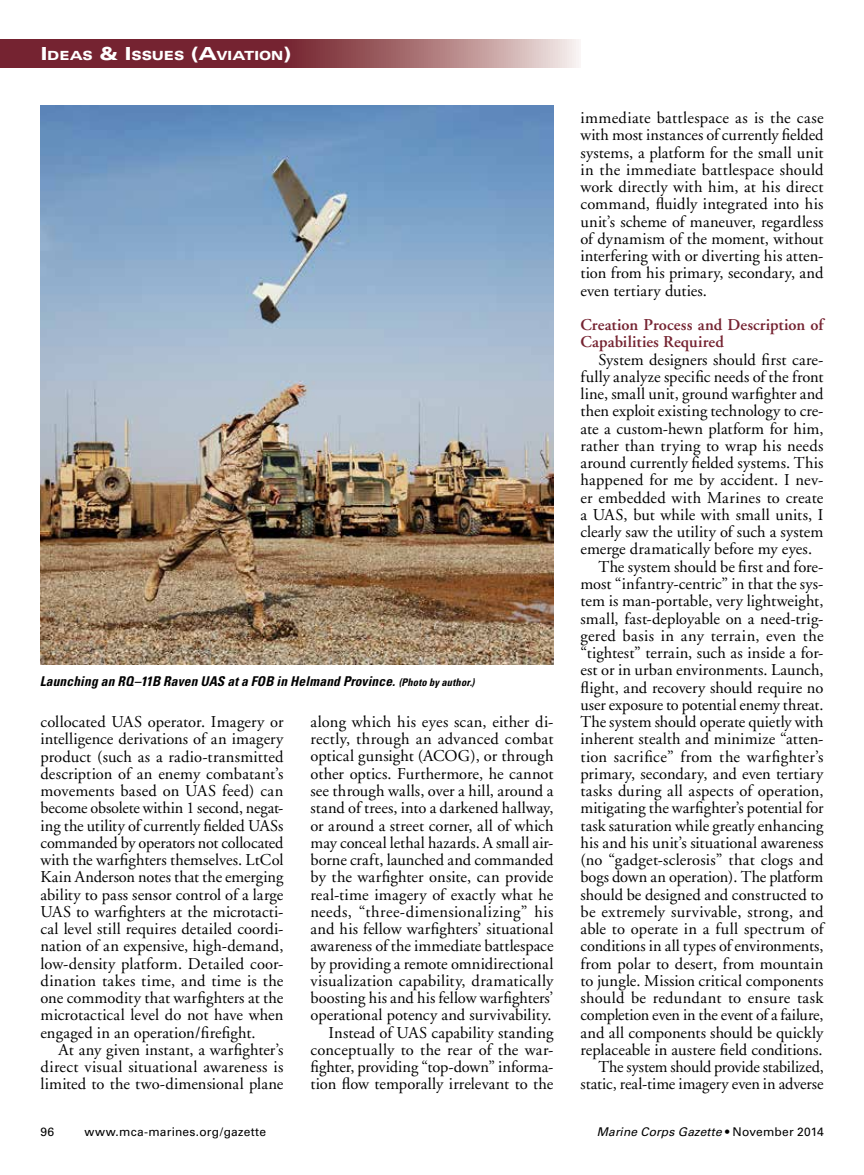
<style>
.page{position:relative;width:864px;height:1175px;background:#fff}
.page>*{position:absolute;margin:0;border:0;box-sizing:border-box;transform-origin:0 0}
.t1{font:16.5px/17.2px "Adobe Garamond";letter-spacing:.005em;color:#000;text-align:justify}
.t2{font:600 16.5px/17.2px "Adobe Garamond";letter-spacing:.005em;color:#752331}
.t3{font:16.5px "Adobe Garamond";letter-spacing:-.015em;color:#000}
.t4{font:16.5px "Adobe Garamond";letter-spacing:.025em;color:#000}
.t5{font:italic 700 condensed 13.5px "Univers";letter-spacing:.01em;color:#000}
.t6{font:900 expanded 12.6px "Univers";letter-spacing:-.005em;color:#fff}
.t7{font:italic 12px "Univers";letter-spacing:.015em;color:#000}
.t8{font:12px "Univers";letter-spacing:.02em;color:#000}
.s1{font-size:18px}
.s2{font-size:10.5px}
.s3{font-style:normal}
</style>
<div class="page">
<svg style="left:0;top:40px;width:579px;height:28px;background:#93525b"></svg>
<img style="left:40px;top:106px;width:513px;height:558px">
<p class="t6" style="left:41px;top:48px;width:252px"><span class="s1">I</span>DEAS <span class="s1">&amp; I</span>SSUES <span class="s1">(A</span>VIATION<span class="s1">)</span></p>
<p class="t5" style="left:40px;top:673px;width:436px">Launching an RQ–11B Raven UAS at a FOB in Helmand Province. <span class="s2">(Photo by author.)</span></p>
<p class="t1" style="left:40px;top:713px;width:245px">collocated UAS operator. Imagery or intelligence derivations of an imagery product (such as a radio-transmitted description of an enemy combatant’s movements based on UAS feed) can become obsolete within 1 second, negat&shy;ing the utility of currently fielded UASs commanded by operators not collocated with the warfighters themselves. LtCol Kain Anderson notes that the emerging ability to pass sensor control of a large UAS to warfighters at the microtacti&shy;cal level still requires detailed coordi&shy;nation of an expensive, high-demand, low-density platform. Detailed coor&shy;dination takes time, and time is the one commodity that warfighters at the microtactical level do not have when engaged in an operation/firefight.</p>
<p class="t1" style="left:40px;top:1041px;width:245px;text-indent:18px">At any given instant, a warfighter’s direct visual situational awareness is limited to the two-dimensional plane</p>
<p class="t1" style="left:310px;top:713px;width:245px;text-align:right">along which his eyes scan, either di&shy;rectly, through an advanced combat optical gunsight (ACOG), or through other optics. Furthermore, he cannot see through walls, over a hill, around a stand of trees, into a darkened hallway, or around a street corner, all of which may conceal lethal hazards. A small air&shy;borne craft, launched and commanded by the warfighter onsite, can provide real-time imagery of exactly what he needs, “three-dimensionalizing” his and his fellow warfighters’ situational awareness of the immediate battlespace by providing a remote omnidirectional visualization capability, dramatically boosting his and his fellow warfighters’ operational potency and survivability.<br>Instead of UAS capability standing conceptually to the rear of the war‑ fighter, providing “top-down” informa&shy;tion flow temporally irrelevant to the</p>
<p class="t1" style="left:580px;top:110px;width:245px">immediate battlespace as is the case with most instances of currently fielded systems, a platform for the small unit in the immediate battlespace should work directly with him, at his direct command, fluidly integrated into his unit’s scheme of maneuver, regardless of dynamism of the moment, without interfering with or diverting his atten&shy;tion from his primary, secondary, and even tertiary duties.</p>
<p class="t2" style="left:580px;top:316px;width:244px">Creation Process and Description of<br>Capabilities Required</p>
<p class="t1" style="left:599px;top:351px;width:226px">System designers should first care-</p>
<p class="t1" style="left:580px;top:368px;width:245px">fully analyze specific needs of the front</p>
<p class="t1" style="left:580px;top:386px;width:245px">line, small unit, ground warfighter and</p>
<p class="t1" style="left:580px;top:403px;width:245px">then exploit existing technology to cre-</p>
<p class="t1" style="left:580px;top:420px;width:245px">ate a custom-hewn platform for him,</p>
<p class="t1" style="left:580px;top:437px;width:244px">rather than trying to wrap his needs</p>
<p class="t1" style="left:580px;top:455px;width:245px">around currently fielded systems. This</p>
<p class="t1" style="left:580px;top:472px;width:244px">happened for me by accident. I nev-</p>
<p class="t1" style="left:580px;top:489px;width:245px">er embedded with Marines to create</p>
<p class="t1" style="left:580px;top:506px;width:244px">a UAS, but while with small units, I</p>
<p class="t1" style="left:580px;top:524px;width:244px">clearly saw the utility of such a system</p>
<p class="t1" style="left:580px;top:541px;width:233px">emerge dramatically before my eyes.</p>
<p class="t1" style="left:599px;top:558px;width:226px">The system should be first and fore-</p>
<p class="t1" style="left:580px;top:575px;width:245px">most “infantry-centric” in that the sys-</p>
<p class="t1" style="left:580px;top:593px;width:245px">tem is man-portable, very lightweight,</p>
<p class="t1" style="left:580px;top:610px;width:244px">small, fast-deployable on a need-trig-</p>
<p class="t1" style="left:580px;top:627px;width:245px">gered basis in any terrain, even the</p>
<p class="t1" style="left:580px;top:644px;width:244px">“tightest” terrain, such as inside a for-</p>
<p class="t1" style="left:580px;top:662px;width:245px">est or in urban environments. Launch,</p>
<p class="t1" style="left:580px;top:679px;width:244px">flight, and recovery should require no</p>
<p class="t1" style="left:580px;top:696px;width:245px">user exposure to potential enemy threat.</p>
<p class="t1" style="left:580px;top:713px;width:244px">The system should operate quietly with</p>
<p class="t1" style="left:580px;top:731px;width:244px">inherent stealth and minimize “atten-</p>
<p class="t4" style="left:580px;top:747px;width:244px">tion sacrifice” from the warfighter’s</p>
<p class="t1" style="left:580px;top:765px;width:245px">primary, secondary, and even tertiary</p>
<p class="t1" style="left:580px;top:782px;width:244px">tasks during all aspects of operation,</p>
<p class="t1" style="left:580px;top:800px;width:244px">mitigating the warfighter’s potential for</p>
<p class="t1" style="left:580px;top:817px;width:245px">task saturation while greatly enhancing</p>
<p class="t1" style="left:580px;top:834px;width:245px">his and his unit’s situational awareness</p>
<p class="t1" style="left:580px;top:851px;width:244px">(no “gadget-sclerosis” that clogs and</p>
<p class="t1" style="left:580px;top:869px;width:245px">bogs down an operation). The platform</p>
<p class="t1" style="left:580px;top:886px;width:244px">should be designed and constructed to</p>
<p class="t1" style="left:580px;top:903px;width:244px">be extremely survivable, strong, and</p>
<p class="t1" style="left:580px;top:920px;width:245px">able to operate in a full spectrum of</p>
<p class="t1" style="left:580px;top:938px;width:244px">conditions in all types of environments,</p>
<p class="t1" style="left:580px;top:955px;width:245px">from polar to desert, from mountain</p>
<p class="t1" style="left:580px;top:972px;width:244px">to jungle. Mission critical components</p>
<p class="t1" style="left:580px;top:989px;width:245px">should be redundant to ensure task</p>
<p class="t3" style="left:580px;top:1006px;width:244px">completion even in the event of a failure,</p>
<p class="t1" style="left:580px;top:1024px;width:245px">and all components should be quickly</p>
<p class="t1" style="left:580px;top:1041px;width:244px">replaceable in austere field conditions.</p>
<p class="t1" style="left:599px;top:1058px;width:227px">The system should provide stabilized,</p>
<p class="t1" style="left:580px;top:1076px;width:244px">static, real-time imagery even in adverse</p>
<p class="t8" style="left:40px;top:1124px;width:15px">96</p>
<p class="t8" style="left:84px;top:1124px;width:183px">www.mca-marines.org/gazette</p>
<p class="t7" style="left:597px;top:1124px;width:228px">Marine Corps Gazette <span class="s3">• November 2014</span></p>
</div>
